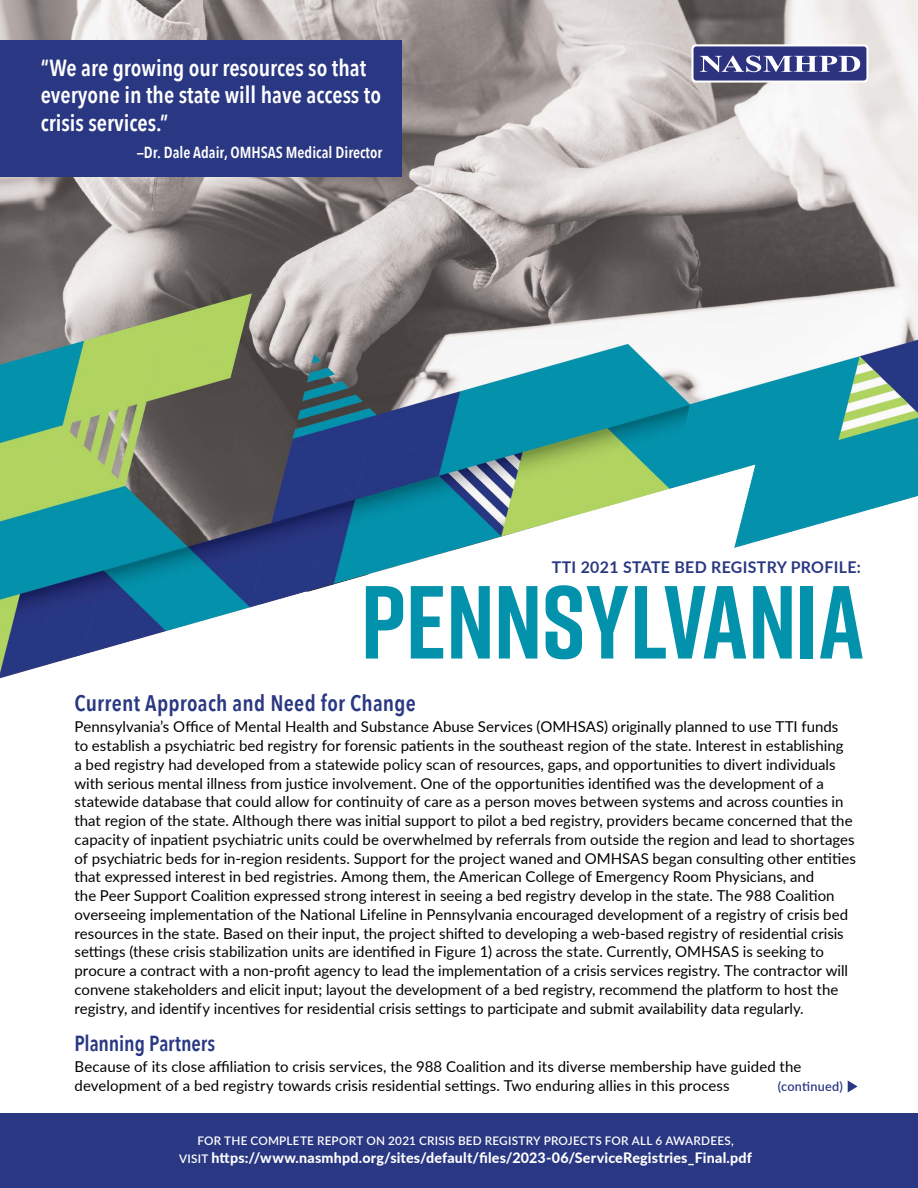
<style>
.page{position:relative;width:918px;height:1188px;background:#fff}
.page>*{position:absolute;margin:0;border:0;box-sizing:border-box;transform-origin:0 0}
.t1{font:700 103.5px "Rift";letter-spacing:-.005em;color:#0392ac}
.t2{font:600 23.25px/27.6px "Avenir Next Condensed";color:#fff}
.t3{font:600 22.5px "Avenir Next Condensed";letter-spacing:.01em;color:#2a3782}
.t4{font:600 21.75px "Avenir Next Condensed";letter-spacing:-.005em;color:#2a3782;scale:.96 1}
.t5{font:700 16.2px "Lato";letter-spacing:.02em;color:#2a3782}
.t6{font:600 16.05px "Avenir Next Condensed";color:#fff}
.t7{font:15px/18.8px "Lato";color:#000}
.t8{font:800 14.4px "Lato";letter-spacing:.015em;color:#fff}
.t9{font:600 12.75px "Lato";letter-spacing:.025em;color:#2a3782}
.t10{font:600 11.85px "Lato";letter-spacing:.02em;color:#fff}
.s1{font-weight:600;font-size:11.85px}
</style>
<div class="page">
<img style="left:0;top:0;width:918px;height:1114px">
<div style="left:0;top:40px;width:401px;height:137px;background:#2a3782"></div>
<svg style="left:691px;top:44px;width:178px;height:39px"></svg>
<svg style="left:848px;top:1080px;width:10px;height:13px"></svg>
<div style="left:0;top:1114px;width:918px;height:74px;background:#2a3782"></div>
<h2 class="t2" style="left:41px;top:53px;width:342px">“We are growing our resources so that everyone in the state will have access to crisis services.”</h2>
<p class="t6" style="left:137px;top:138px;width:247px">—Dr. Dale Adair, OMHSAS Medical Director</p>
<p class="t5" style="left:552px;top:555px;width:310px">TTI 2021 STATE BED REGISTRY PROFILE:</p>
<h1 class="t1" style="left:361px;top:548px;width:504px">PENNSYLVANIA</h1>
<h3 class="t3" style="left:75px;top:684px;width:343px">Current Approach and Need for Change</h3>
<p class="t7" style="left:75px;top:717px;width:783px">Pennsylvania’s Office of Mental Health and Substance Abuse Services (OMHSAS) originally planned to use TTI funds<br>to establish a psychiatric bed registry for forensic patients in the southeast region of the state. Interest in establishing<br>a bed registry had developed from a statewide policy scan of resources, gaps, and opportunities to divert individuals with serious mental illness from justice involvement. One of the opportunities identified was the development of a statewide database that could allow for continuity of care as a person moves between systems and across counties in that region of the state. Although there was initial support to pilot a bed registry, providers became concerned that the capacity of inpatient psychiatric units could be overwhelmed by referrals from outside the region and lead to shortages of psychiatric beds for in-region residents. Support for the project waned and OMHSAS began consulting other entities that expressed interest in bed registries. Among them, the American College of Emergency Room Physicians, and<br>the Peer Support Coalition expressed strong interest in seeing a bed registry develop in the state. The 988 Coalition overseeing implementation of the National Lifeline in Pennsylvania encouraged development of a registry of crisis bed resources in the state. Based on their input, the project shifted to developing a web-based registry of residential crisis settings (these crisis stabilization units are identified in Figure 1) across the state. Currently, OMHSAS is seeking to procure a contract with a non-profit agency to lead the implementation of a crisis services registry. The contractor will convene stakeholders and elicit input; layout the development of a bed registry, recommend the platform to host the registry, and identify incentives for residential crisis settings to participate and submit availability data regularly.</p>
<h3 class="t4" style="left:75px;top:1025px;width:148px">Planning Partners</h3>
<p class="t7" style="left:75px;top:1056px;width:729px">Because of its close affiliation to crisis services, the 988 Coalition and its diverse membership have guided the development of a bed registry towards crisis residential settings. Two enduring allies in this process</p>
<p class="t9" style="left:778px;top:1077px;width:67px">(continued)</p>
<p class="t10" style="left:197px;top:1132px;width:538px">FOR THE COMPLETE REPORT ON 2021 CRISIS BED REGISTRY PROJECTS FOR ALL 6 AWARDEES,</p>
<p class="t8" style="left:179px;top:1147px;width:574px"><span class="s1">VISIT</span> https://www.nasmhpd.org/sites/default/files/2023-06/ServiceRegistries_Final.pdf</p>
</div>
